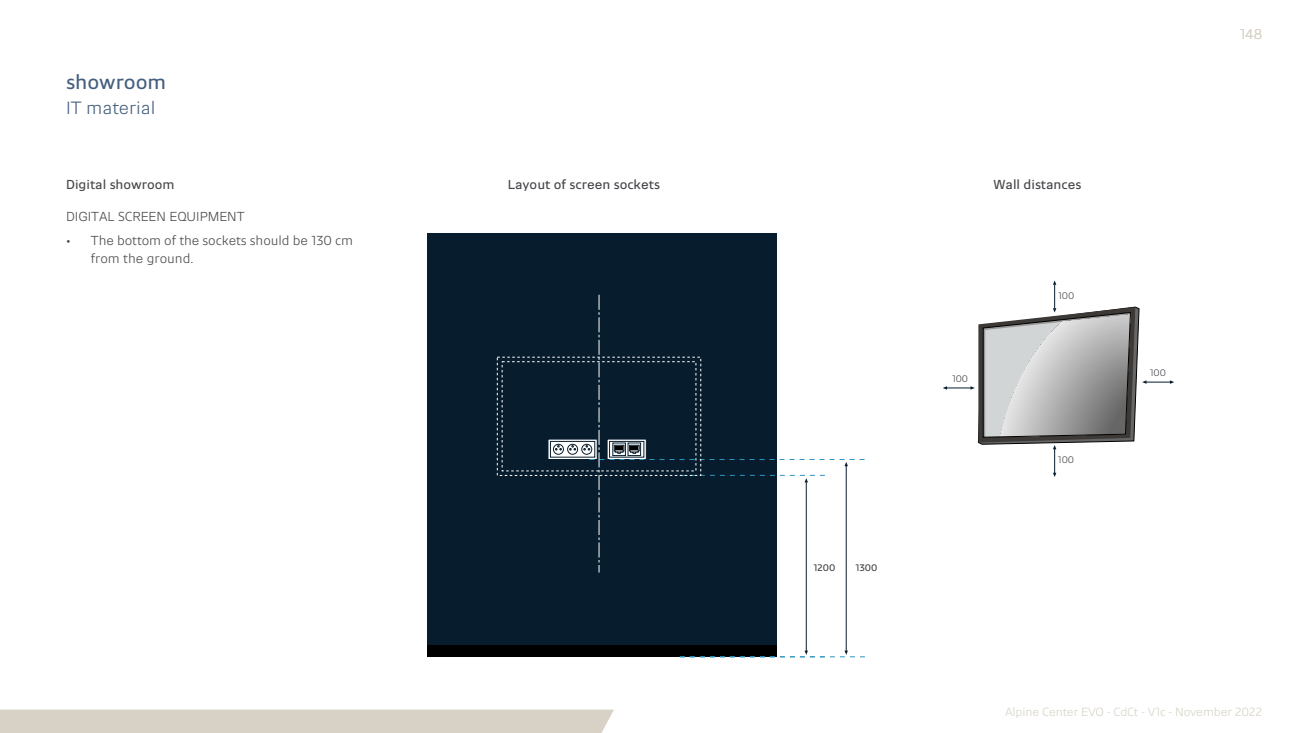
<style>
.page{position:relative;width:1304px;height:733px;background:#fff}
.page>*{position:absolute;margin:0;border:0;box-sizing:border-box;transform-origin:0 0}
.t1{font:21.25px "Alpine Ascension";color:#455f7e}
.t2{font:300 18.75px "Alpine Ascension";color:#455f7e}
.t3{font:300 15px "Alpine Ascension";color:#d7d2c5}
.t4{font:300 14.75px "Alpine Ascension";color:#999}
.t5{font:300 13.75px/17.5px "Alpine Ascension";color:#4a4747}
.t6{font:13.75px "Alpine Ascension";color:#44444a}
.t7{font:13.75px "Alpine Ascension";color:#4a4747}
.t8{font:300 12.5px "Alpine Ascension";letter-spacing:-.01em;color:#d7d2c5}
.t9{font:300 10px "Alpine Ascension";color:#44444a}
.t10{font:10px "Alpine Ascension";color:#44444a}
</style>
<div class="page">
<div style="left:0;top:709px;width:614px;height:23px;background:#d7d2c5"></div>
<div style="left:427px;top:233px;width:349px;height:423px;background:#071c2c"></div>
<div style="left:427px;top:645px;width:349px;height:11px;background:#000"></div>
<svg style="left:548px;top:439px;width:35px;height:20px"></svg>
<svg style="left:550px;top:441px;width:33px;height:16px"></svg>
<svg style="left:553px;top:444px;width:10px;height:10px"></svg>
<div style="left:553px;top:444px;width:10px;height:10px;border:1px solid #071c2c;border-radius:50%"></div>
<svg style="left:555px;top:445px;width:6px;height:5px"></svg>
<svg style="left:567px;top:444px;width:10px;height:10px"></svg>
<div style="left:567px;top:444px;width:11px;height:10px;border:1px solid #071c2c;border-radius:50%"></div>
<svg style="left:569px;top:445px;width:7px;height:5px"></svg>
<div style="left:581px;top:444px;width:11px;height:10px;border:1px solid #071c2c;border-radius:50%"></div>
<hr style="left:806px;top:482px;width:1px;height:168px;background:#071c2c">
<hr style="left:846px;top:466px;width:1px;height:184px;background:#071c2c">
<svg style="left:680px;top:650px;width:185px;height:7px"></svg>
<svg style="left:583px;top:295px;width:282px;height:277px"></svg>
<svg style="left:943px;top:280px;width:231px;height:197px"></svg>
<h1 class="t1" style="left:66px;top:66px;width:102px">showroom</h1>
<h2 class="t2" style="left:66px;top:93px;width:91px">IT material</h2>
<p class="t7" style="left:66px;top:174px;width:110px">Digital showroom</p>
<p class="t5" style="left:66px;top:206px;width:180px">DIGITAL SCREEN EQUIPMENT</p>
<p class="t5" style="left:91px;top:231px;width:264px;text-indent:-25px">• The bottom of the sockets should be 130 cm from the ground.</p>
<p class="t6" style="left:508px;top:174px;width:153px">Layout of screen sockets</p>
<p class="t10" style="left:813px;top:560px;width:24px">1200</p>
<p class="t10" style="left:855px;top:560px;width:23px">1300</p>
<p class="t6" style="left:993px;top:174px;width:89px">Wall distances</p>
<p class="t9" style="left:952px;top:371px;width:18px">100</p>
<p class="t9" style="left:1058px;top:288px;width:18px">100</p>
<p class="t9" style="left:1058px;top:452px;width:18px">100</p>
<p class="t9" style="left:1149px;top:365px;width:18px">100</p>
<p class="t3" style="left:1239px;top:22px;width:24px">148</p>
<p class="t4" style="left:1256px;top:25px;width:16px">94</p>
<p class="t8" style="left:1005px;top:702px;width:259px">Alpine Center EVO - CdCt - V1c - November 2022</p>
</div>
